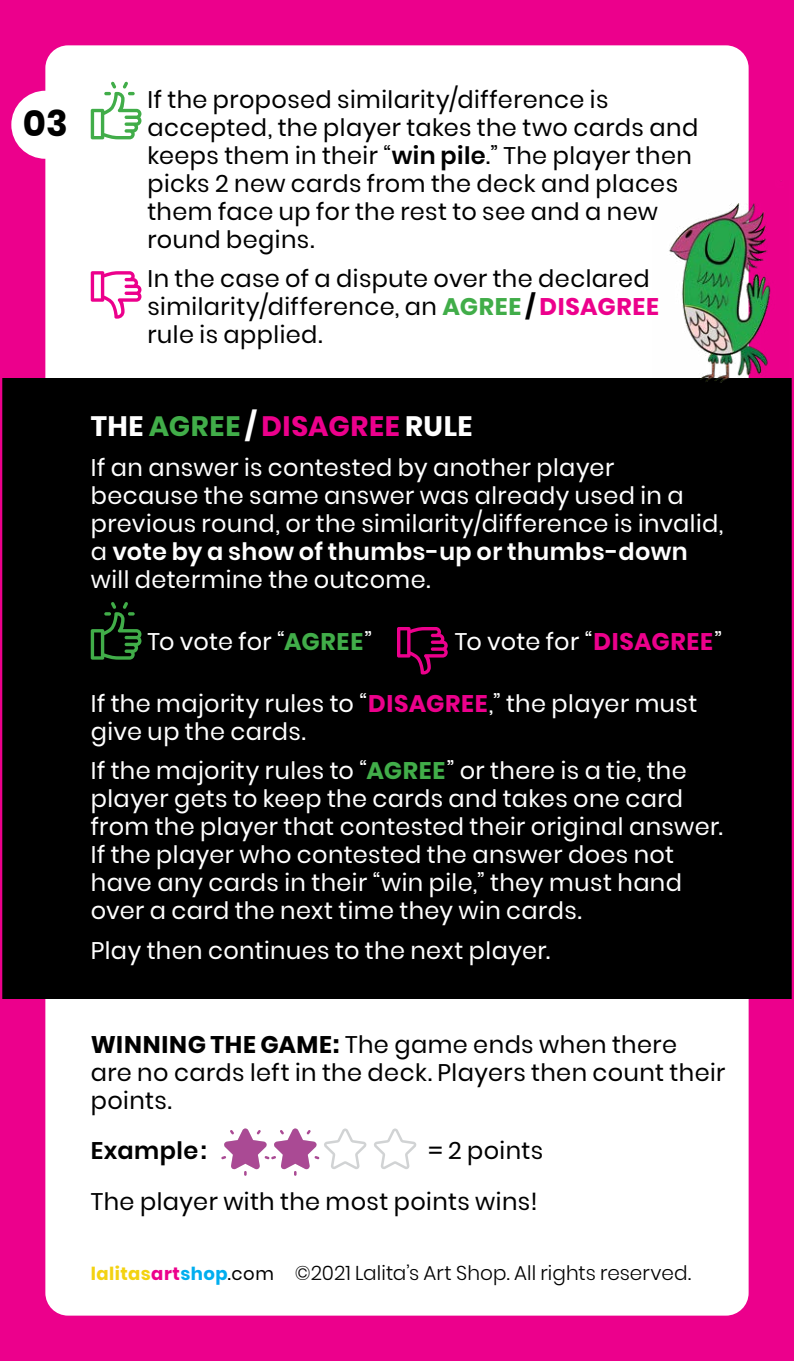
<style>
.page{position:relative;width:794px;height:1361px;background:#ec008c}
.page>*{position:absolute;margin:0;border:0;box-sizing:border-box;transform-origin:0 0}
.t1{font:700 36px "Poppins";color:#000}
.t2{font:700 28px "Poppins";letter-spacing:.025em;color:#fff}
.t3{font:24px/28px "Poppins";letter-spacing:.02em;color:#fff}
.t4{font:24px/28px "Poppins";letter-spacing:.02em;color:#000}
.t5{font:24px "Poppins";color:#fff}
.t6{font:600 24px "Poppins";letter-spacing:.02em;color:#000}
.t7{font:300 20px "Poppins";letter-spacing:.005em;color:#000}
.s1{font-weight:600}
.s2{font-weight:700;color:#41ad49}
.s3{font-weight:700}
.s4{font-weight:700;color:#ec008c}
.s5{color:#41ad49}
.s6{color:#ec008c}
.s7{font-weight:700;font-size:18px;color:#f3d211}
.s8{font-weight:700;font-size:18px;color:#ec008c}
.s9{font-weight:700;font-size:18px;color:#00aeef}
.s10{font-weight:400;font-size:18px}
</style>
<div class="page">
<div style="left:45px;top:45px;width:703px;height:1270px;background:#fff;border-radius:23px"></div>
<div style="left:11px;top:91px;width:68px;height:68px;background:#fff;border-radius:50%"></div>
<div style="left:0;top:378px;width:794px;height:620px;background:#000"></div>
<svg style="left:91px;top:82px;width:50px;height:57px"></svg>
<svg style="left:91px;top:602px;width:50px;height:57px"></svg>
<svg style="left:91px;top:271px;width:50px;height:48px"></svg>
<svg style="left:397px;top:627px;width:51px;height:47px"></svg>
<svg style="left:374px;top:1128px;width:42px;height:41px"></svg>
<svg style="left:221px;top:1128px;width:146px;height:47px"></svg>
<img style="left:669px;top:180px;width:113px;height:203px">
<h1 class="t1" style="left:23px;top:103px;width:46px">03</h1>
<p class="t4" style="left:147px;top:85px;width:552px">If the proposed similarity/difference is accepted, the player takes the two cards and keeps them in their “<span class="s1">win pile</span>.” The player then picks 2 new cards from the deck and places them face up for the rest to see and a new round begins.</p>
<p class="t4" style="left:147px;top:265px;width:513px">In the case of a dispute over the declared similarity/difference, an <span class="s2">AGREE</span> <span class="s3">/</span> <span class="s4">DISAGREE </span>rule is applied.</p>
<p class="t2" style="left:91px;top:410px;width:383px">THE <span class="s5">AGREE</span> / <span class="s6">DISAGREE</span> RULE</p>
<p class="t3" style="left:91px;top:453px;width:634px">If an answer is contested by another player because the same answer was already used in a previous round, or the similarity/difference is invalid, a <span class="s1">vote by a show of thumbs-up or thumbs-down </span>will determine the outcome.</p>
<p class="t5" style="left:147px;top:627px;width:226px">To vote for “<span class="s2">AGREE</span>”</p>
<p class="t5" style="left:455px;top:627px;width:268px">To vote for “<span class="s4">DISAGREE</span>”</p>
<p class="t3" style="left:91px;top:689px;width:608px">If the majority rules to “<span class="s4">DISAGREE</span>,” the player must give up the cards.</p>
<p class="t3" style="left:91px;top:757px;width:633px">If the majority rules to “<span class="s2">AGREE</span>” or there is a tie, the player gets to keep the cards and takes one card from the player that contested their original answer.<br>If the player who contested the answer does not have any cards in their “win pile,” they must hand over a card the next time they win cards.</p>
<p class="t3" style="left:91px;top:936px;width:461px">Play then continues to the next player.</p>
<p class="t4" style="left:91px;top:1030px;width:636px"><span class="s3">WINNING THE GAME:</span> The game ends when there<br>are no cards left in the deck. Players then count their points.</p>
<p class="t6" style="left:91px;top:1137px;width:117px">Example:</p>
<p class="t4" style="left:91px;top:1125px;width:454px;line-height:50.8px;text-align:right">= 2 points<br>The player with the most points wins!</p>
<p class="t7" style="left:91px;top:1261px;width:602px"><span class="s7">lalitas</span><span class="s8">art</span><span class="s9">shop</span><span class="s10">.com</span> ©2021 Lalita’s Art Shop. All rights reserved.</p>
</div>
